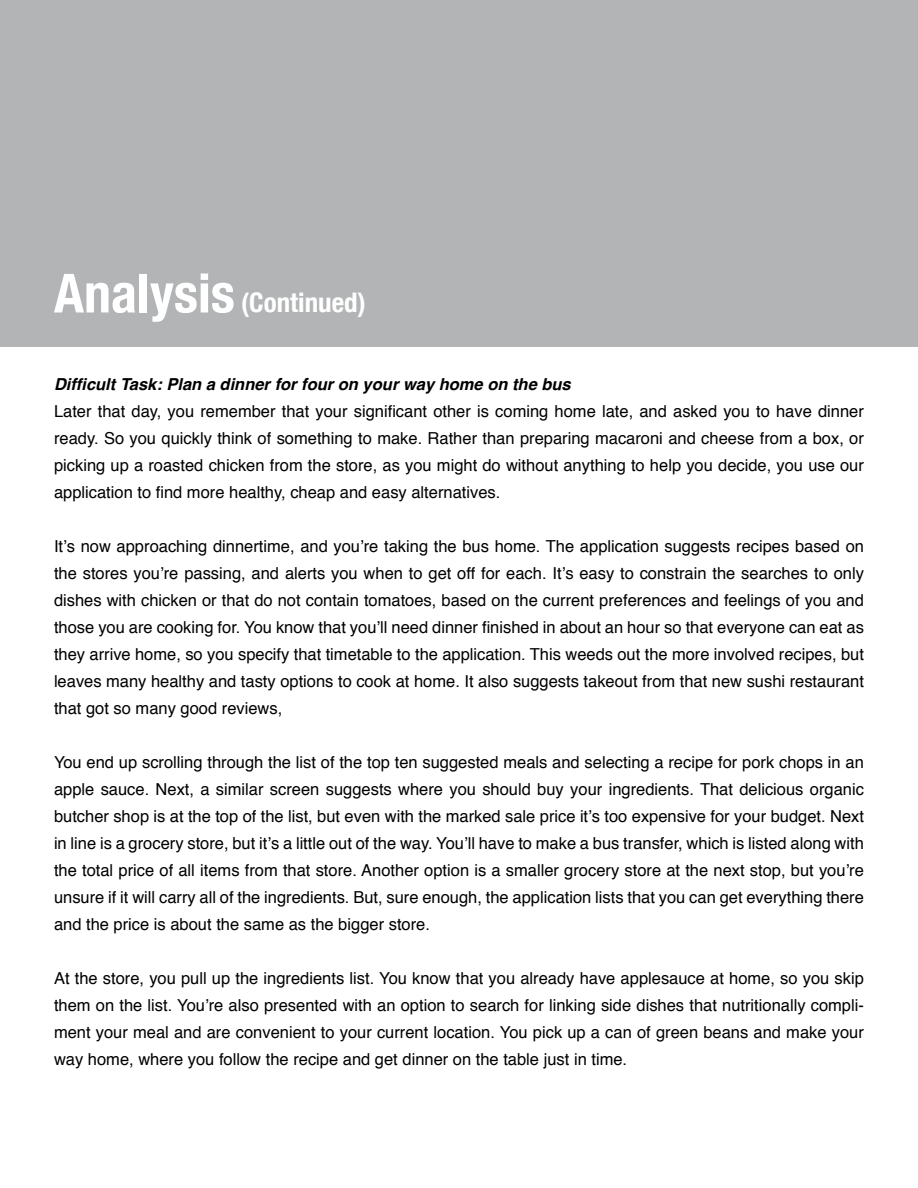
<style>
.page{position:relative;width:918px;height:1188px;background:#fff}
.page>*{position:absolute;margin:0;border:0;box-sizing:border-box;transform-origin:0 0}
.t1{font:700 condensed 54px "Helvetica Neue";color:#fff}
.t2{font:700 condensed 27px "Helvetica Neue";color:#fff}
.t3{font:16.5px/27px "Helvetica";color:#000;text-align:justify}
.t4{font:italic 700 16.5px "Helvetica";color:#000}
.s1{font-size:54px}
</style>
<div class="page">
<div style="left:0;top:0;width:918px;height:346px;background:#b2b4b6"></div>
<h2 class="t2" style="left:54px;top:287px;width:313px"><span class="s1">Analysis</span> (Continued)</h2>
<h1 class="t1" style="left:54px;top:264px;width:321px">Title of Section</h1>
<p class="t4" style="left:54px;top:371px;width:518px">Difficult Task: Plan a dinner for four on your way home on the bus</p>
<p class="t3" style="left:54px;top:399px;width:812px">Later that day, you remember that your significant other is coming home late, and asked you to have dinner ready. So you quickly think of something to make. Rather than preparing macaroni and cheese from a box, or picking up a roasted chicken from the store, as you might do without anything to help you decide, you use our application to find more healthy, cheap and easy alternatives.</p>
<p class="t3" style="left:54px;top:534px;width:812px">It’s now approaching dinnertime, and you’re taking the bus home. The application suggests recipes based on the stores you’re passing, and alerts you when to get off for each. It’s easy to constrain the searches to only dishes with chicken or that do not contain tomatoes, based on the current preferences and feelings of you and those you are cooking for. You know that you’ll need dinner finished in about an hour so that everyone can eat as they arrive home, so you specify that timetable to the application. This weeds out the more involved recipes, but leaves many healthy and tasty options to cook at home. It also suggests takeout from that new sushi restaurant that got so many good reviews,</p>
<p class="t3" style="left:54px;top:750px;width:812px">You end up scrolling through the list of the top ten suggested meals and selecting a recipe for pork chops in an apple sauce. Next, a similar screen suggests where you should buy your ingredients. That delicious organic butcher shop is at the top of the list, but even with the marked sale price it’s too expensive for your budget. Next in line is a grocery store, but it’s a little out of the way. You’ll have to make a bus transfer, which is listed along with the total price of all items from that store. Another option is a smaller grocery store at the next stop, but you’re unsure if it will carry all of the ingredients. But, sure enough, the application lists that you can get everything there and the price is about the same as the bigger store.</p>
<p class="t3" style="left:54px;top:966px;width:812px">At the store, you pull up the ingredients list. You know that you already have applesauce at home, so you skip them on the list. You’re also presented with an option to search for linking side dishes that nutritionally compli&shy;ment your meal and are convenient to your current location. You pick up a can of green beans and make your way home, where you follow the recipe and get dinner on the table just in time.</p>
</div>
